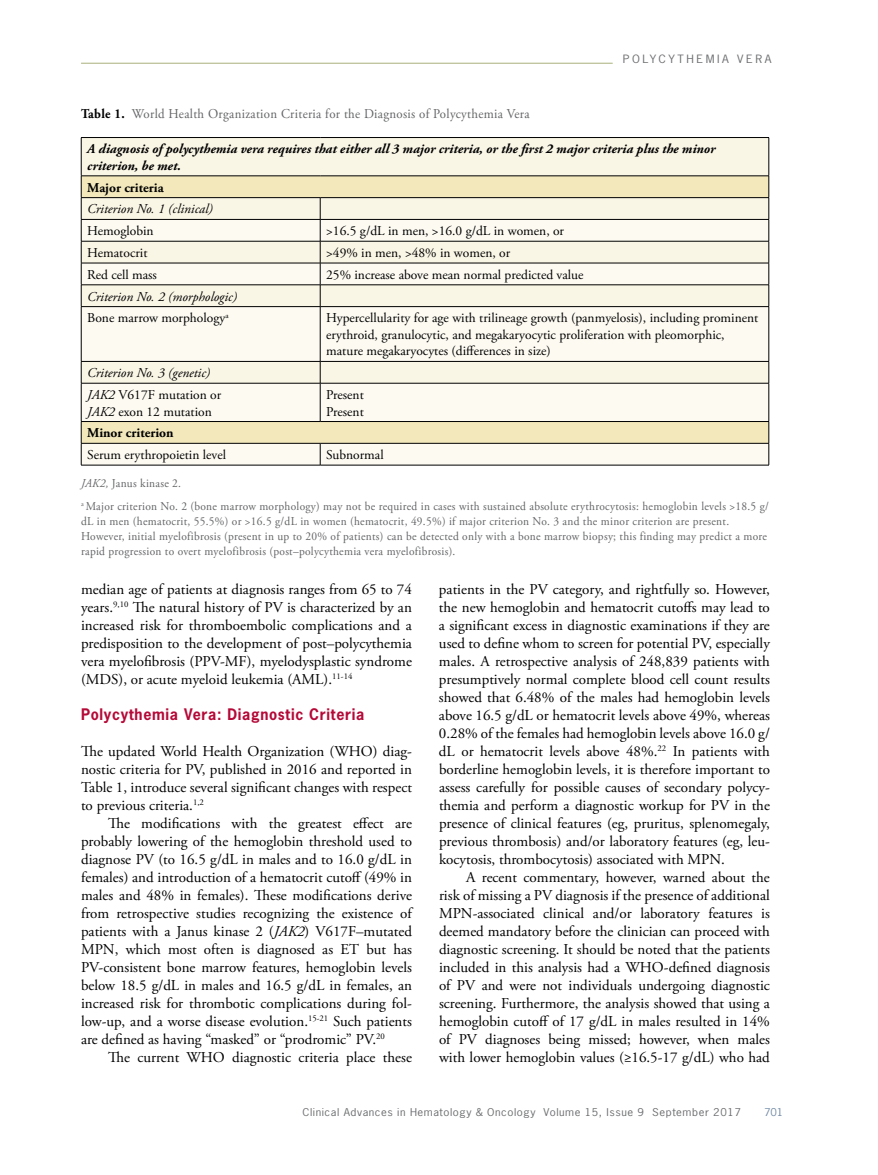
<style>
.page{position:relative;width:878px;height:1175px;background:#fff}
.page>*{position:absolute;margin:0;border:0;box-sizing:border-box;transform-origin:0 0}
.t1{font:15px/18px "Adobe Garamond Pro";color:#000;text-align:justify}
.t2{font:700 15px "News Gothic Std";letter-spacing:.05em;color:#b50938;scale:.95 1}
.t3{font:13.5px/16.5px "Adobe Garamond Pro";color:#000}
.t4{font:italic 700 13.5px/16.5px "Adobe Garamond Pro";color:#000}
.t5{font:italic 13.5px/21.8px "Adobe Garamond Pro";color:#000}
.t6{font:13.5px "Adobe Garamond Pro";letter-spacing:.025em;color:#636466;scale:.95 1}
.t7{font:700 13.5px "Adobe Garamond Pro";color:#000}
.t8{font:12px/15px "Adobe Garamond Pro";letter-spacing:.025em;color:#636466;scale:.95 1}
.t9{font:10.8px "News Gothic Std";letter-spacing:.21em;color:#6d6e71;scale:1.11 1}
.t10{font:10.2px "News Gothic Std";letter-spacing:.05em;color:#6d6e71;scale:1.11 1}
.t11{font:10.2px "News Gothic Std";color:#738ba5;scale:1.11 1}
.s1{font-weight:700;color:#000}
.s2{font-style:normal}
.s3{font-style:italic}
</style>
<div class="page">
<hr style="left:81px;top:63px;width:531px;height:1px;background:#a9b07b">
<div style="left:82px;top:138px;width:686px;height:38px;background:#faf6e6"></div>
<svg style="left:82px;top:177px;width:686px;height:42px;background:#f4edcf"></svg>
<svg style="left:82px;top:220px;width:686px;height:245px;fill:#fcfaf1"></svg>
<hr style="left:81px;top:137px;width:239px;height:1px;background:#000">
<hr style="left:81px;top:138px;width:1px;height:38px;background:#000">
<hr style="left:320px;top:137px;width:449px;height:1px;background:#000">
<hr style="left:768px;top:138px;width:1px;height:38px;background:#000">
<hr style="left:81px;top:176px;width:239px;height:1px;background:#000">
<hr style="left:320px;top:176px;width:449px;height:1px;background:#000">
<hr style="left:81px;top:197px;width:239px;height:1px;background:#000">
<hr style="left:320px;top:197px;width:449px;height:1px;background:#000">
<hr style="left:81px;top:219px;width:239px;height:1px;background:#000">
<hr style="left:320px;top:219px;width:449px;height:1px;background:#000">
<hr style="left:81px;top:241px;width:239px;height:1px;background:#000">
<hr style="left:320px;top:241px;width:449px;height:1px;background:#000">
<hr style="left:81px;top:263px;width:239px;height:1px;background:#000">
<hr style="left:320px;top:263px;width:449px;height:1px;background:#000">
<hr style="left:81px;top:284px;width:239px;height:1px;background:#000">
<svg style="left:81px;top:176px;width:1px;height:130px"></svg>
<hr style="left:320px;top:284px;width:449px;height:1px;background:#000">
<svg style="left:320px;top:198px;width:1px;height:108px"></svg>
<svg style="left:768px;top:176px;width:1px;height:130px"></svg>
<hr style="left:81px;top:306px;width:239px;height:1px;background:#000">
<hr style="left:81px;top:307px;width:1px;height:54px;background:#000">
<hr style="left:320px;top:306px;width:449px;height:1px;background:#000">
<hr style="left:320px;top:307px;width:1px;height:54px;background:#000">
<hr style="left:768px;top:307px;width:1px;height:54px;background:#000">
<hr style="left:81px;top:361px;width:239px;height:1px;background:#000">
<svg style="left:81px;top:361px;width:1px;height:22px"></svg>
<hr style="left:320px;top:361px;width:449px;height:1px;background:#000">
<svg style="left:320px;top:361px;width:1px;height:22px"></svg>
<svg style="left:768px;top:362px;width:1px;height:21px"></svg>
<hr style="left:81px;top:383px;width:239px;height:1px;background:#000">
<hr style="left:81px;top:383px;width:1px;height:38px;background:#000">
<hr style="left:320px;top:383px;width:449px;height:1px;background:#000">
<hr style="left:320px;top:383px;width:1px;height:38px;background:#000">
<hr style="left:768px;top:383px;width:1px;height:38px;background:#000">
<hr style="left:81px;top:421px;width:239px;height:1px;background:#000">
<hr style="left:320px;top:421px;width:449px;height:1px;background:#000">
<hr style="left:81px;top:443px;width:239px;height:1px;background:#000">
<svg style="left:81px;top:422px;width:1px;height:43px"></svg>
<hr style="left:320px;top:443px;width:449px;height:1px;background:#000">
<svg style="left:320px;top:443px;width:1px;height:22px"></svg>
<svg style="left:768px;top:422px;width:1px;height:43px"></svg>
<hr style="left:81px;top:465px;width:239px;height:1px;background:#000">
<hr style="left:320px;top:465px;width:449px;height:1px;background:#000">
<p class="t9" style="left:623px;top:52px;width:135px">POLYCYTHEMIA VERA</p>
<p class="t6" style="left:81px;top:105px;width:473px"><span class="s1">Table 1.</span> World Health Organization Criteria for the Diagnosis of Polycythemia Vera</p>
<p class="t4" style="left:87px;top:141px;width:629px">A diagnosis of polycythemia vera requires that either all 3 major criteria, or the first 2 major criteria plus the minor criterion, be met.</p>
<p class="t7" style="left:87px;top:179px;width:78px">Major criteria</p>
<p class="t5" style="left:87px;top:199px;width:127px">Criterion No. 1 (clinical)</p>
<p class="t3" style="left:87px;top:223px;width:68px">Hemoglobin</p>
<p class="t3" style="left:326px;top:223px;width:239px">&gt;16.5 g/dL in men, &gt;16.0 g/dL in women, or</p>
<p class="t3" style="left:87px;top:245px;width:62px">Hematocrit</p>
<p class="t3" style="left:326px;top:245px;width:186px">&gt;49% in men, &gt;48% in women, or</p>
<p class="t3" style="left:87px;top:267px;width:71px">Red cell mass</p>
<p class="t3" style="left:326px;top:267px;width:259px">25% increase above mean normal predicted value</p>
<p class="t5" style="left:87px;top:286px;width:151px">Criterion No. 2 (morphologic)<br><span class="s2">Bone marrow morphology</span><sup>a</sup></p>
<p class="t3" style="left:326px;top:310px;width:433px">Hypercellularity for age with trilineage growth (panmyelosis), including prominent erythroid, granulocytic, and megakaryocytic proliferation with pleomorphic, mature megakaryocytes (differences in size)</p>
<p class="t5" style="left:87px;top:362px;width:136px">Criterion No. 3 (genetic)<br>JAK2 <span class="s2">V617F mutation or</span></p>
<p class="t3" style="left:87px;top:403px;width:126px"><span class="s3">JAK2</span> exon 12 mutation</p>
<p class="t3" style="left:326px;top:387px;width:39px">Present<br>Present</p>
<p class="t7" style="left:87px;top:425px;width:88px">Minor criterion</p>
<p class="t3" style="left:87px;top:447px;width:140px">Serum erythropoietin level</p>
<p class="t3" style="left:326px;top:447px;width:59px">Subnormal</p>
<p class="t8" style="left:81px;top:472px;width:725px;line-height:22.5px"><span class="s3">JAK2,</span> Janus kinase 2.<br><sup>a</sup> Major criterion No. 2 (bone marrow morphology) may not be required in cases with sustained absolute erythrocytosis: hemoglobin levels &gt;18.5 g/</p>
<p class="t8" style="left:81px;top:514px;width:723px">dL in men (hematocrit, 55.5%) or &gt;16.5 g/dL in women (hematocrit, 49.5%) if major criterion No. 3 and the minor criterion are present.<br>However, initial myelofibrosis (present in up to 20% of patients) can be detected only with a bone marrow biopsy; this finding may predict a more rapid progression to overt myelofibrosis (post–polycythemia vera myelofibrosis).</p>
<p class="t1" style="left:81px;top:581px;width:332px">median age of patients at diagnosis ranges from 65 to 74 years.<sup>9,10</sup> The natural history of PV is characterized by an increased risk for thromboembolic complications and a predisposition to the development of post–polycythemia vera myelofibrosis (PPV-MF), myelodysplastic syndrome (MDS), or acute myeloid leukemia (AML).<sup>11-14</sup></p>
<p class="t2" style="left:81px;top:704px;width:300px">Polycythemia Vera: Diagnostic Criteria</p>
<p class="t1" style="left:81px;top:743px;width:332px">The updated World Health Organization (WHO) diag&shy;nostic criteria for PV, published in 2016 and reported in Table 1, introduce several significant changes with respect to previous criteria.<sup>1,2</sup></p>
<p class="t1" style="left:81px;top:815px;width:332px;text-indent:27px">The modifications with the greatest effect are probably lowering of the hemoglobin threshold used to diagnose PV (to 16.5 g/dL in males and to 16.0 g/dL in females) and introduction of a hematocrit cutoff (49% in males and 48% in females). These modifications derive from retrospective studies recognizing the existence of patients with a Janus kinase 2 (<span class="s3">JAK2</span>) V617F–mutated MPN, which most often is diagnosed as ET but has PV-consistent bone marrow features, hemoglobin levels below 18.5 g/dL in males and 16.5 g/dL in females, an increased risk for thrombotic complications during fol&shy;low-up, and a worse disease evolution.<sup>15-21</sup> Such patients are defined as having “masked” or “prodromic” PV.<sup>20</sup></p>
<p class="t1" style="left:108px;top:1049px;width:305px">The current WHO diagnostic criteria place these</p>
<p class="t1" style="left:439px;top:581px;width:332px">patients in the PV category, and rightfully so. However, the new hemoglobin and hematocrit cutoffs may lead to a significant excess in diagnostic examinations if they are used to define whom to screen for potential PV, especially males. A retrospective analysis of 248,839 patients with presumptively normal complete blood cell count results showed that 6.48% of the males had hemoglobin levels above 16.5 g/dL or hematocrit levels above 49%, whereas 0.28% of the females had hemoglobin levels above 16.0 g/ dL or hematocrit levels above 48%.<sup>22</sup> In patients with borderline hemoglobin levels, it is therefore important to assess carefully for possible causes of secondary polycy&shy;themia and perform a diagnostic workup for PV in the presence of clinical features (eg, pruritus, splenomegaly, previous thrombosis) and/or laboratory features (eg, leu&shy;kocytosis, thrombocytosis) associated with MPN.</p>
<p class="t1" style="left:439px;top:869px;width:332px;text-indent:27px">A recent commentary, however, warned about the risk of missing a PV diagnosis if the presence of additional MPN-associated clinical and/or laboratory features is deemed mandatory before the clinician can proceed with diagnostic screening. It should be noted that the patients included in this analysis had a WHO-defined diagnosis of PV and were not individuals undergoing diagnostic screening. Furthermore, the analysis showed that using a hemoglobin cutoff of 17 g/dL in males resulted in 14% of PV diagnoses being missed; however, when males with lower hemoglobin values (≥16.5-17 g/dL) who had</p>
<p class="t10" style="left:302px;top:1105px;width:396px">Clinical Advances in Hematology &amp; Oncology Volume 15, Issue 9 September 2017</p>
<p class="t11" style="left:764px;top:1105px;width:19px">701</p>
</div>
